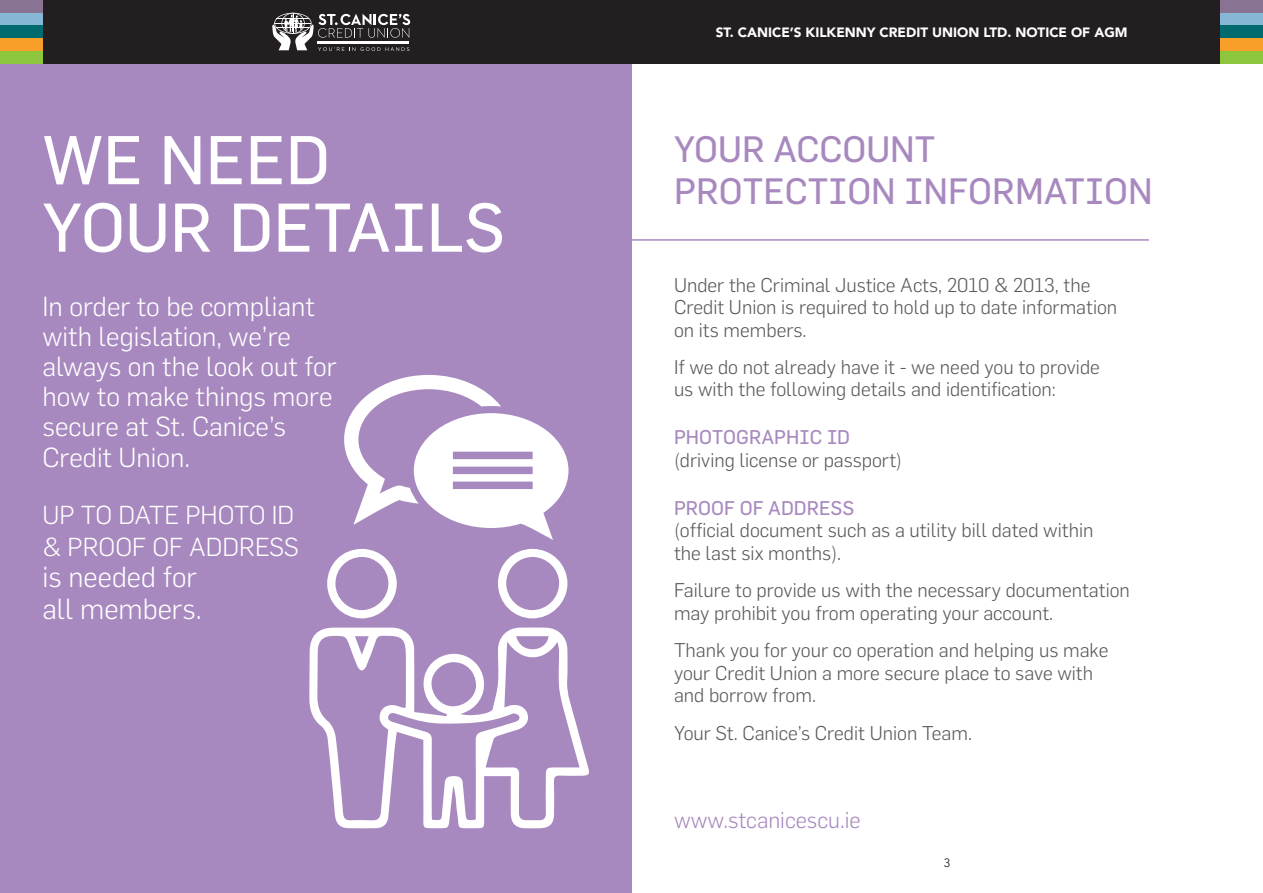
<style>
.page{position:relative;width:1263px;height:893px;background:#fff}
.page>*{position:absolute;margin:0;border:0;box-sizing:border-box;transform-origin:0 0}
.t1{font:67.5px/67.5px "Flama";color:#fff}
.t2{font:36px/42px "Flama";color:#a889bf}
.t3{font:300 28.5px/31.5px "Flama";color:#fff}
.t4{font:300 27px/30.3px "Flama";color:#fff}
.t5{font:300 25.5px/31.5px "Flama";color:#fff}
.t6{font:300 22.5px "Flama";color:#a889bf}
.t7{font:300 19.5px/22.5px "Flama";color:#57585a}
.t8{font:19.5px "Flama";color:#a889bf}
.t9{font:900 13.5px "Avenir";color:#fff}
.t10{font:12px "Avenir";color:#231f20}
</style>
<div class="page">
<div style="left:0;top:0;width:631px;height:893px;background:#a889bf"></div>
<svg style="left:344px;top:375px;width:224px;height:165px"></svg>
<svg style="left:309px;top:627px;width:280px;height:202px"></svg>
<svg style="left:327px;top:549px;width:70px;height:69px"></svg>
<svg style="left:498px;top:549px;width:69px;height:69px"></svg>
<hr style="left:621px;top:239px;width:528px;height:2px;background:#a889bf">
<div style="left:0;top:0;width:631px;height:64px;background:#231f20"></div>
<div style="left:631px;top:0;width:632px;height:64px;background:#231f20"></div>
<svg style="left:272px;top:13px;width:138px;height:38px"></svg>
<div style="left:0;top:0;width:43px;height:13px;background:#887392"></div>
<div style="left:0;top:13px;width:43px;height:13px;background:#86b7d5"></div>
<div style="left:0;top:26px;width:43px;height:12px;background:#006b6e"></div>
<div style="left:0;top:38px;width:43px;height:13px;background:#f89f29"></div>
<div style="left:0;top:51px;width:43px;height:13px;background:#8bc63e"></div>
<div style="left:1220px;top:0;width:43px;height:13px;background:#887392"></div>
<div style="left:1220px;top:13px;width:43px;height:13px;background:#86b7d5"></div>
<div style="left:1220px;top:26px;width:43px;height:12px;background:#006b6e"></div>
<div style="left:1220px;top:38px;width:43px;height:13px;background:#f89f29"></div>
<div style="left:1220px;top:51px;width:43px;height:13px;background:#8bc63e"></div>
<h1 class="t1" style="left:43px;top:125px;width:464px">WE NEED<br>YOUR DETAILS</h1>
<h3 class="t4" style="left:43px;top:290px;width:296px">In order to be compliant with legislation, we’re always on the look out for how to make things more secure at St. Canice’s<br>Credit Union.</h3>
<h3 class="t5" style="left:43px;top:498px;width:258px">UP TO DATE PHOTO ID &amp; PROOF OF ADDRESS</h3>
<h3 class="t3" style="left:43px;top:560px;width:161px">is needed for all members.</h3>
<p class="t9" style="left:716px;top:21px;width:413px">ST. CANICE’S KILKENNY CREDIT UNION LTD. NOTICE OF AGM</p>
<h2 class="t2" style="left:674px;top:127px;width:480px">YOUR ACCOUNT<br>PROTECTION INFORMATION</h2>
<p class="t7" style="left:674px;top:272px;width:445px">Under the Criminal Justice Acts, 2010 &amp; 2013, the<br>Credit Union is required to hold up to date information on its members.</p>
<p class="t7" style="left:674px;top:355px;width:427px">If we do not already have it - we need you to provide us with the following details and identification:</p>
<p class="t8" style="left:674px;top:426px;width:178px">PHOTOGRAPHIC ID</p>
<p class="t7" style="left:674px;top:448px;width:230px">(driving license or passport)</p>
<p class="t8" style="left:674px;top:496px;width:182px">PROOF OF ADDRESS</p>
<p class="t7" style="left:674px;top:518px;width:421px">(official document such as a utility bill dated within the last six months).</p>
<p class="t7" style="left:674px;top:578px;width:457px">Failure to provide us with the necessary documentation may prohibit you from operating your account.</p>
<p class="t7" style="left:674px;top:638px;width:436px">Thank you for your co operation and helping us make your Credit Union a more secure place to save with and borrow from.</p>
<p class="t7" style="left:674px;top:720px;width:300px">Your St. Canice’s Credit Union Team.</p>
<p class="t6" style="left:674px;top:805px;width:188px">www.stcanicescu.ie</p>
<p class="t10" style="left:944px;top:855px;width:8px">3</p>
</div>
